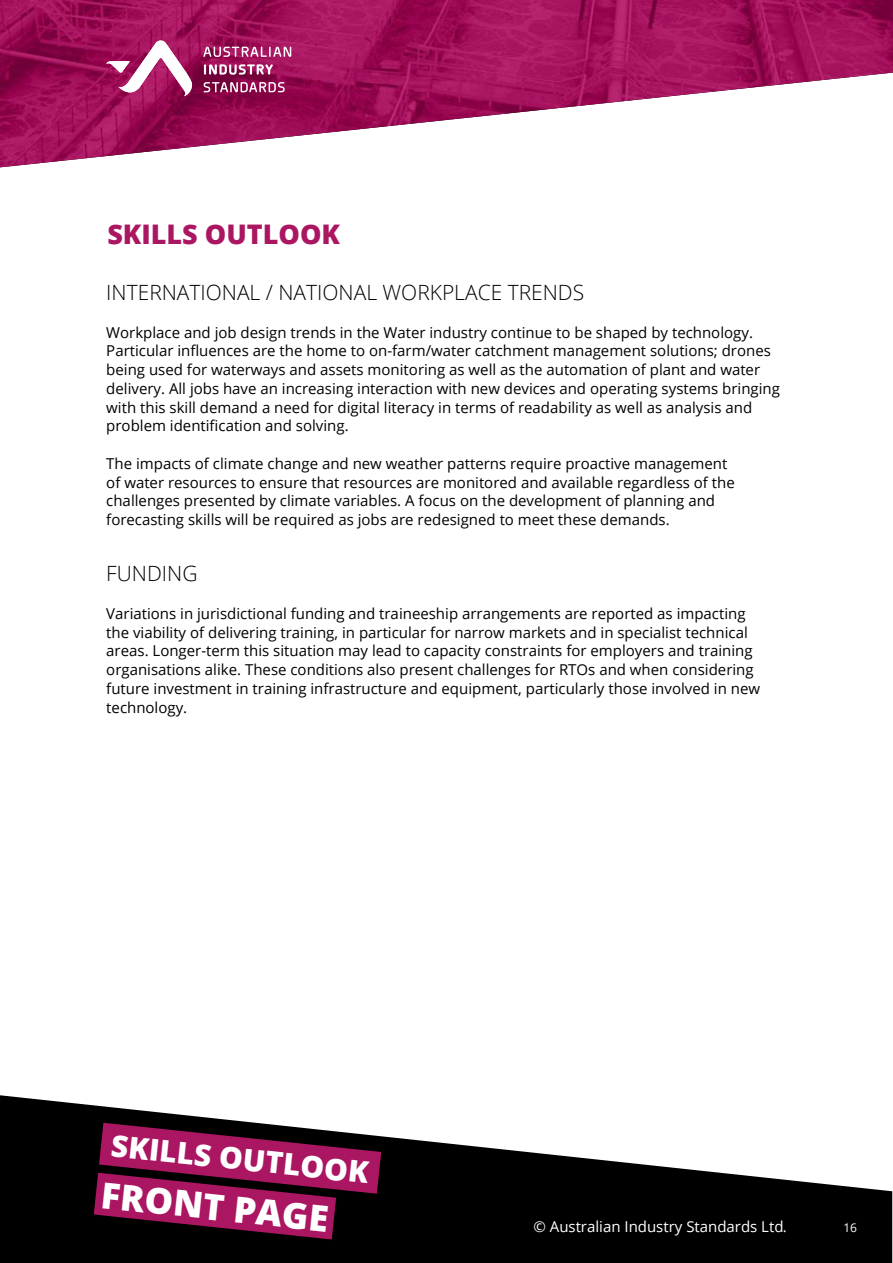
<style>
.page{position:relative;width:893px;height:1263px;background:#fff}
.page>*{position:absolute;margin:0;border:0;box-sizing:border-box;transform-origin:0 0}
.t1{font:800 36px "Open Sans";color:#fff}
.t2{font:800 30px "Open Sans";color:#fff}
.t3{font:800 27px "Open Sans";color:#ab1662}
.t4{font:300 21px "Open Sans";color:#000}
.t5{font:15px/18.8px "Open Sans";color:#000}
.t6{font:15px "Open Sans";color:#fff}
.t7{font:12px "Open Sans";color:#fff}
</style>
<div class="page">
<img style="left:0;top:0;width:893px;height:168px">
<svg style="left:106px;top:40px;width:87px;height:58px"></svg>
<svg style="left:203px;top:47px;width:88px;height:10px"></svg>
<svg style="left:204px;top:64px;width:69px;height:11px"></svg>
<svg style="left:204px;top:82px;width:81px;height:10px"></svg>
<svg style="left:0;top:1095px;width:892px;height:168px;fill:#000"></svg>
<svg style="left:91px;top:1120px;width:293px;height:122px"></svg>
<h3 class="t3" style="left:107px;top:213px;width:234px">SKILLS OUTLOOK</h3>
<h3 class="t4" style="left:106px;top:278px;width:479px">INTERNATIONAL / NATIONAL WORKPLACE TRENDS</h3>
<p class="t5" style="left:106px;top:322px;width:675px">Workplace and job design trends in the Water industry continue to be shaped by technology.<br>Particular influences are the home to on-farm/water catchment management solutions; drones being used for waterways and assets monitoring as well as the automation of plant and water delivery. All jobs have an increasing interaction with new devices and operating systems bringing with this skill demand a need for digital literacy in terms of readability as well as analysis and problem identification and solving.</p>
<p class="t5" style="left:106px;top:454px;width:630px">The impacts of climate change and new weather patterns require proactive management of water resources to ensure that resources are monitored and available regardless of the challenges presented by climate variables. A focus on the development of planning and forecasting skills will be required as jobs are redesigned to meet these demands.</p>
<h3 class="t4" style="left:106px;top:559px;width:93px">FUNDING</h3>
<p class="t5" style="left:106px;top:604px;width:655px">Variations in jurisdictional funding and traineeship arrangements are reported as impacting the viability of delivering training, in particular for narrow markets and in specialist technical areas. Longer-term this situation may lead to capacity constraints for employers and training organisations alike. These conditions also present challenges for RTOs and when considering future investment in training infrastructure and equipment, particularly those involved in new technology.</p>
<h2 class="t2" style="left:114px;top:1122px;width:260px;rotate:6deg">SKILLS OUTLOOK</h2>
<h1 class="t1" style="left:104px;top:1167px;width:230px;rotate:6deg">FRONT PAGE</h1>
<p class="t6" style="left:533px;top:1216px;width:255px">© Australian Industry Standards Ltd.</p>
<p class="t7" style="left:843px;top:1219px;width:15px">16</p>
</div>
